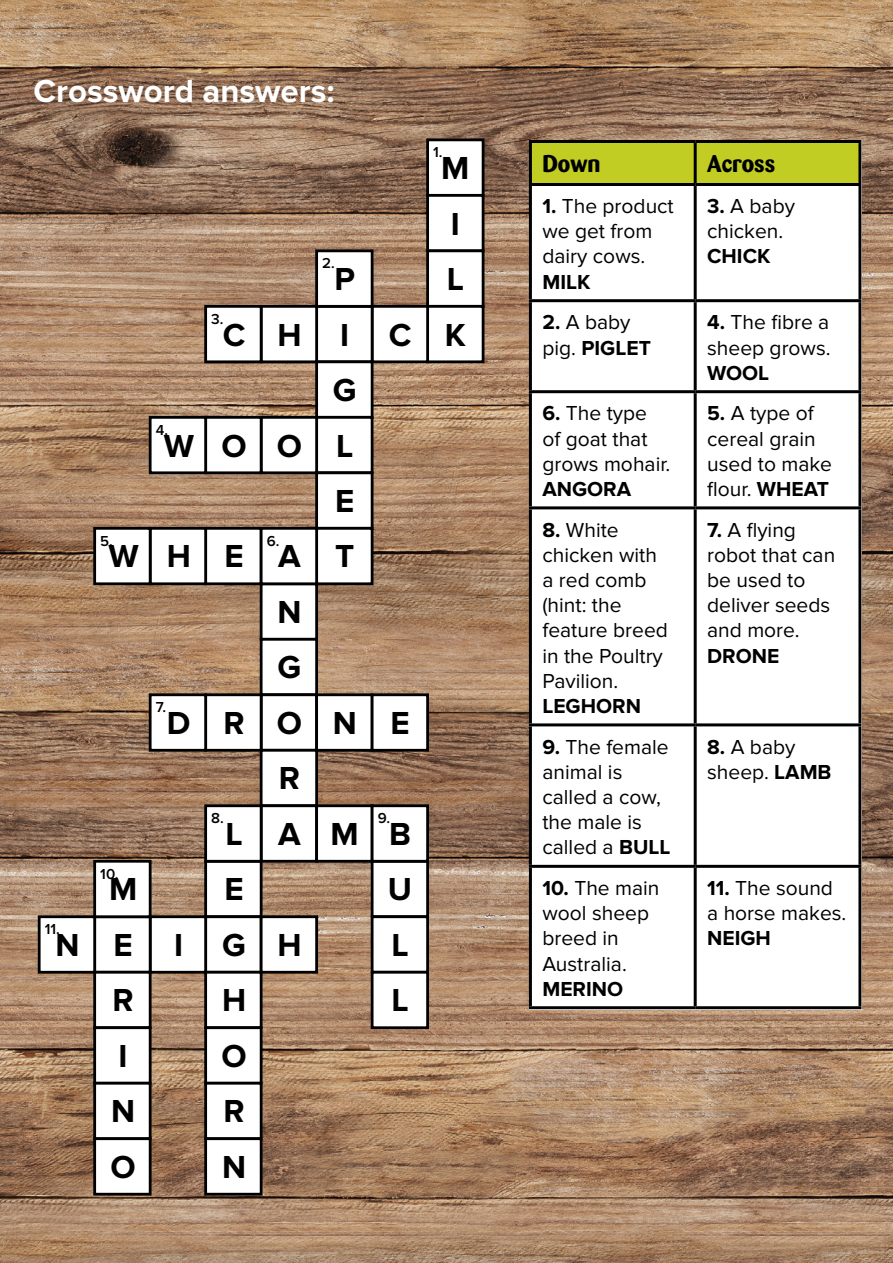
<style>
.page{position:relative;width:893px;height:1263px;background:#fff}
.page>*{position:absolute;margin:0;border:0;box-sizing:border-box;transform-origin:0 0}
.t1{font:700 33px/55.5px "Proxima Nova";letter-spacing:.955em;color:#000}
.t2{font:700 33px "Proxima Nova";color:#fff}
.t3{font:700 24px "Barmeno";color:#000}
.t4{font:21px/25.2px "Proxima Nova";color:#000}
.t5{font:700 21px "Proxima Nova";color:#000}
.t6{font:600 15px "Proxima Nova";color:#000}
.s1{font-weight:700}
</style>
<div class="page">
<img style="left:0;top:0;width:893px;height:1263px">
<svg style="left:36px;top:137px;width:450px;height:1060px"></svg>
<div style="left:529px;top:140px;width:332px;height:869px;background:#fff"></div>
<div style="left:532px;top:143px;width:326px;height:40px;background:#c2cd23"></div>
<hr style="left:529px;top:140px;width:166px;height:3px;background:#000">
<hr style="left:529px;top:143px;width:3px;height:40px;background:#000">
<hr style="left:695px;top:140px;width:166px;height:3px;background:#000">
<hr style="left:694px;top:143px;width:3px;height:40px;background:#000">
<hr style="left:858px;top:143px;width:3px;height:40px;background:#000">
<hr style="left:529px;top:183px;width:166px;height:3px;background:#000">
<hr style="left:529px;top:186px;width:3px;height:113px;background:#000">
<hr style="left:695px;top:183px;width:166px;height:3px;background:#000">
<hr style="left:694px;top:186px;width:3px;height:113px;background:#000">
<hr style="left:858px;top:186px;width:3px;height:113px;background:#000">
<hr style="left:529px;top:299px;width:166px;height:3px;background:#000">
<hr style="left:529px;top:302px;width:3px;height:88px;background:#000">
<hr style="left:695px;top:299px;width:166px;height:3px;background:#000">
<hr style="left:694px;top:302px;width:3px;height:88px;background:#000">
<hr style="left:858px;top:302px;width:3px;height:88px;background:#000">
<hr style="left:529px;top:390px;width:166px;height:3px;background:#000">
<hr style="left:529px;top:393px;width:3px;height:113px;background:#000">
<hr style="left:695px;top:390px;width:166px;height:3px;background:#000">
<hr style="left:694px;top:393px;width:3px;height:113px;background:#000">
<hr style="left:858px;top:393px;width:3px;height:113px;background:#000">
<hr style="left:529px;top:506px;width:166px;height:3px;background:#000">
<hr style="left:529px;top:509px;width:3px;height:214px;background:#000">
<hr style="left:695px;top:506px;width:166px;height:3px;background:#000">
<hr style="left:694px;top:509px;width:3px;height:214px;background:#000">
<hr style="left:858px;top:509px;width:3px;height:214px;background:#000">
<hr style="left:529px;top:723px;width:166px;height:3px;background:#000">
<hr style="left:529px;top:726px;width:3px;height:139px;background:#000">
<hr style="left:695px;top:723px;width:166px;height:3px;background:#000">
<hr style="left:694px;top:726px;width:3px;height:139px;background:#000">
<hr style="left:858px;top:726px;width:3px;height:139px;background:#000">
<hr style="left:529px;top:865px;width:166px;height:3px;background:#000">
<hr style="left:529px;top:868px;width:3px;height:138px;background:#000">
<hr style="left:695px;top:865px;width:166px;height:3px;background:#000">
<hr style="left:694px;top:868px;width:3px;height:138px;background:#000">
<hr style="left:858px;top:868px;width:3px;height:138px;background:#000">
<hr style="left:529px;top:1006px;width:166px;height:3px;background:#000">
<hr style="left:695px;top:1006px;width:166px;height:3px;background:#000">
<h1 class="t2" style="left:34px;top:72px;width:303px">Crossword answers:</h1>
<p class="t6" style="left:45px;top:921px;width:17px">11.</p>
<h1 class="t1" style="left:56px;top:918px;width:26px">N</h1>
<p class="t6" style="left:211px;top:310px;width:14px">3.</p>
<h1 class="t1" style="left:223px;top:307px;width:80px">C H</h1>
<p class="t6" style="left:433px;top:144px;width:11px">1.</p>
<h1 class="t1" style="left:340px;top:141px;width:131px;text-align:right">M<br>I<br>L<br>ICK</h1>
<p class="t6" style="left:322px;top:255px;width:14px">2.</p>
<h1 class="t1" style="left:334px;top:252px;width:22px">P</h1>
<h1 class="t1" style="left:333px;top:363px;width:25px">G</h1>
<h1 class="t1" style="left:164px;top:419px;width:191px">WOO L</h1>
<h1 class="t1" style="left:335px;top:474px;width:21px">E</h1>
<h1 class="t1" style="left:278px;top:529px;width:78px">A T</h1>
<h1 class="t1" style="left:277px;top:585px;width:26px">N</h1>
<h1 class="t1" style="left:278px;top:640px;width:25px">G</h1>
<h1 class="t1" style="left:167px;top:696px;width:244px">DRONE</h1>
<h1 class="t1" style="left:279px;top:751px;width:23px">R</h1>
<h1 class="t1" style="left:278px;top:807px;width:134px">AMB</h1>
<h1 class="t1" style="left:388px;top:862px;width:26px">U</h1>
<h1 class="t1" style="left:391px;top:918px;width:19px">L</h1>
<h1 class="t1" style="left:391px;top:973px;width:19px">L</h1>
<p class="t6" style="left:156px;top:421px;width:14px">4.</p>
<p class="t6" style="left:100px;top:532px;width:14px">5.</p>
<p class="t6" style="left:267px;top:532px;width:14px">6.</p>
<h1 class="t1" style="left:108px;top:529px;width:137px">WHE</h1>
<p class="t6" style="left:156px;top:699px;width:12px">7.</p>
<p class="t6" style="left:211px;top:810px;width:14px">8.</p>
<p class="t6" style="left:378px;top:810px;width:14px">9.</p>
<h1 class="t1" style="left:224px;top:807px;width:21px">L<br>E</h1>
<p class="t6" style="left:100px;top:865px;width:20px">10.</p>
<h1 class="t1" style="left:109px;top:862px;width:30px">M</h1>
<h1 class="t1" style="left:114px;top:918px;width:21px">E</h1>
<h1 class="t1" style="left:174px;top:918px;width:129px">I GH</h1>
<h1 class="t1" style="left:221px;top:973px;width:27px;text-align:justify">H O R N</h1>
<h1 class="t1" style="left:111px;top:973px;width:27px">R<br>I<br>N<br>O</h1>
<p class="t3" style="left:542px;top:150px;width:60px">Down</p>
<p class="t3" style="left:707px;top:150px;width:69px">Across</p>
<p class="t4" style="left:542px;top:194px;width:133px"><span class="s1">1.</span> The product we get from dairy cows.</p>
<p class="t5" style="left:542px;top:270px;width:50px">MILK</p>
<p class="t4" style="left:707px;top:194px;width:89px"><span class="s1">3.</span> A baby chicken.</p>
<p class="t5" style="left:707px;top:244px;width:65px">CHICK</p>
<p class="t4" style="left:542px;top:310px;width:110px"><span class="s1">2.</span> A baby pig. <span class="s1">PIGLET</span></p>
<p class="t4" style="left:707px;top:310px;width:125px"><span class="s1">4.</span> The fibre a sheep grows.</p>
<p class="t5" style="left:707px;top:361px;width:63px">WOOL</p>
<p class="t4" style="left:542px;top:401px;width:129px"><span class="s1">6.</span> The type<br>of goat that grows mohair.</p>
<p class="t5" style="left:542px;top:477px;width:90px">ANGORA</p>
<p class="t4" style="left:707px;top:401px;width:126px"><span class="s1">5.</span> A type of cereal grain used to make flour. <span class="s1">WHEAT</span></p>
<p class="t4" style="left:542px;top:517px;width:127px"><span class="s1">8.</span> White chicken with a red comb (hint: the feature breed in the Poultry<br>Pavilion.</p>
<p class="t5" style="left:542px;top:694px;width:100px">LEGHORN</p>
<p class="t4" style="left:707px;top:517px;width:130px"><span class="s1">7.</span> A flying robot that can be used to deliver seeds and more.</p>
<p class="t5" style="left:707px;top:643px;width:74px">DRONE</p>
<p class="t4" style="left:542px;top:734px;width:129px"><span class="s1">9.</span> The female animal is called a cow, the male is called a <span class="s1">BULL</span></p>
<p class="t4" style="left:707px;top:734px;width:126px"><span class="s1">8.</span> A baby sheep. <span class="s1">LAMB</span></p>
<p class="t4" style="left:542px;top:876px;width:119px"><span class="s1">10.</span> The main wool sheep breed in<br>Australia.</p>
<p class="t5" style="left:542px;top:977px;width:82px">MERINO</p>
<p class="t4" style="left:707px;top:876px;width:141px"><span class="s1">11.</span> The sound a horse makes.</p>
<p class="t5" style="left:707px;top:926px;width:65px">NEIGH</p>
</div>
